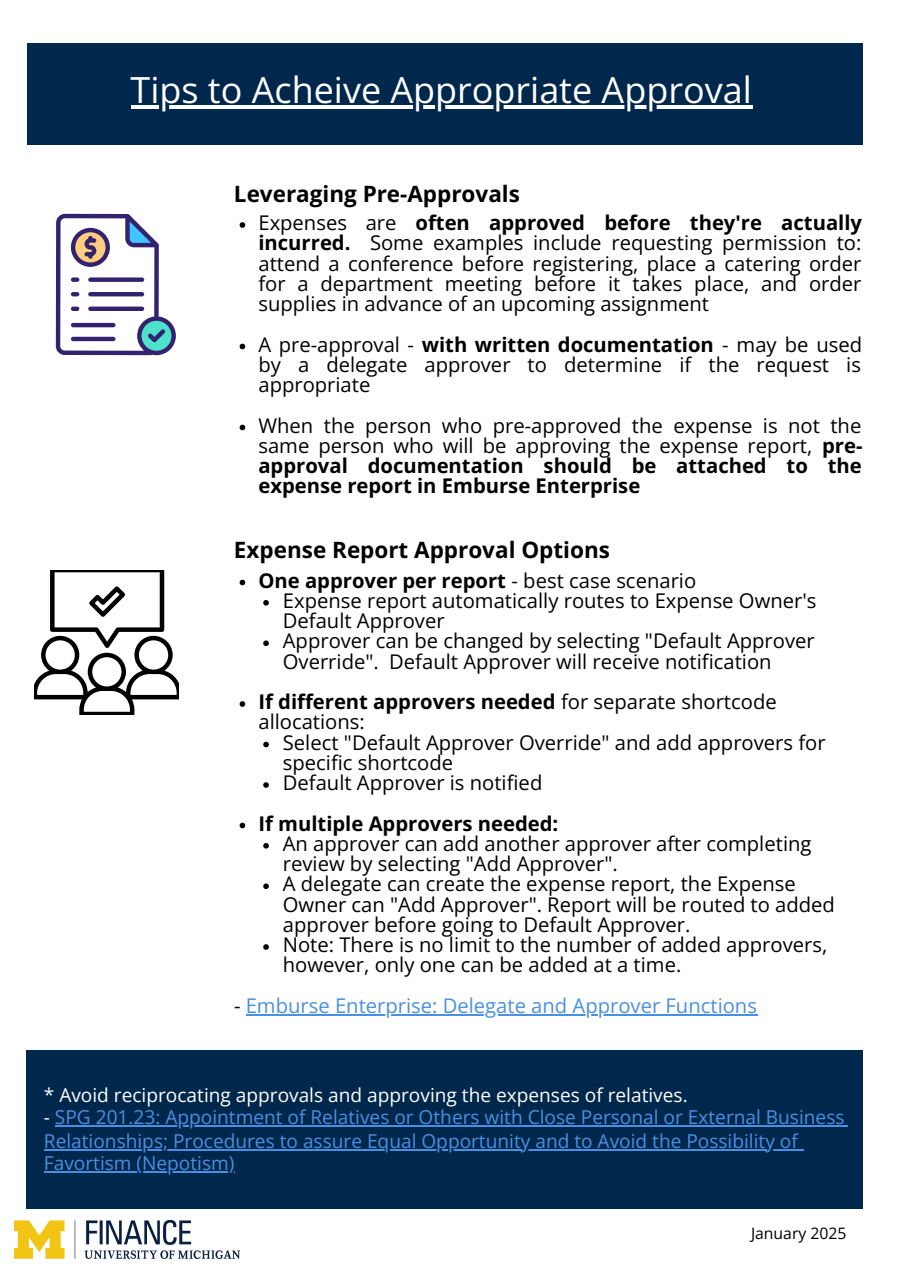
<style>
.page{position:relative;width:900px;height:1272px;background:#fff}
.page>*{position:absolute;margin:0;border:0;box-sizing:border-box;transform-origin:0 0}
.t1{font:36px "Open Sans";color:#fff}
.t2{font:700 22.5px "Open Sans";color:#000}
.t3{font:20.25px/20.2px "Open Sans";color:#000}
.t4{font:20.25px "Open Sans";color:#4a90e2}
.t5{font:700 20.25px "Open Sans";color:#000}
.t6{font:19.1px/23.1px "Open Sans";color:#4a90e2}
.t7{font:19.1px "Open Sans";color:#fff}
.t8{font:15.75px "Open Sans";color:#000}
.s1{font-weight:700}
.s2{color:#000}
.s3{color:#fff}
</style>
<div class="page">
<svg style="left:240px;top:222px;width:5px;height:6px"></svg>
<svg style="left:240px;top:344px;width:5px;height:5px"></svg>
<svg style="left:240px;top:425px;width:5px;height:5px"></svg>
<hr style="left:246px;top:1014px;width:512px;height:1px;background:#4a90e2">
<svg style="left:240px;top:580px;width:5px;height:5px"></svg>
<svg style="left:263px;top:600px;width:6px;height:6px"></svg>
<svg style="left:263px;top:640px;width:6px;height:6px"></svg>
<svg style="left:240px;top:701px;width:5px;height:6px"></svg>
<svg style="left:263px;top:742px;width:6px;height:5px"></svg>
<svg style="left:263px;top:782px;width:6px;height:6px"></svg>
<svg style="left:240px;top:823px;width:5px;height:5px"></svg>
<svg style="left:263px;top:843px;width:6px;height:6px"></svg>
<svg style="left:263px;top:883px;width:6px;height:6px"></svg>
<svg style="left:263px;top:944px;width:6px;height:6px"></svg>
<div style="left:26px;top:1050px;width:837px;height:159px;background:#00274c"></div>
<div style="left:27px;top:44px;width:836px;height:101px;background:#00274c"></div>
<hr style="left:131px;top:105px;width:622px;height:3px;background:#fff">
<svg style="left:35px;top:570px;width:144px;height:144px"></svg>
<hr style="left:55px;top:1125px;width:791px;height:1px;background:#4a90e2">
<hr style="left:44px;top:1149px;width:755px;height:1px;background:#4a90e2">
<hr style="left:44px;top:1171px;width:191px;height:2px;background:#4a90e2">
<svg style="left:56px;top:214px;width:120px;height:141px"></svg>
<img style="left:14px;top:1221px;width:225px;height:37px">
<h1 class="t1" style="left:131px;top:64px;width:623px">Tips to Acheive Appropriate Approval</h1>
<p class="t2" style="left:234px;top:178px;width:287px">Leveraging Pre-Approvals</p>
<p class="t3" style="left:258px;top:212px;width:605px;text-align:justify">Expenses are <span class="s1">often approved before they're actually incurred.</span> Some examples include requesting permission to: attend a conference before registering, place a catering order for a department meeting before it takes place, and order supplies in advance of an upcoming assignment</p>
<p class="t3" style="left:258px;top:334px;width:605px;text-align:justify">A pre-approval - <span class="s1">with written documentation</span> - may be used by a delegate approver to determine if the request is appropriate</p>
<p class="t3" style="left:258px;top:415px;width:606px;text-align:justify">When the person who pre-approved the expense is not the same person who will be approving the expense report, <span class="s1">pre&shy;approval documentation should be attached to the expense report in Emburse Enterprise</span></p>
<p class="t2" style="left:234px;top:534px;width:378px">Expense Report Approval Options</p>
<p class="t3" style="left:283px;top:570px;width:535px;text-indent:-24px"><span class="s1">One approver per report</span> - best case scenario<br>Expense report automatically routes to Expense Owner's Default Approver<br>Approver can be changed by selecting "Default Approver Override". Default Approver will receive notification</p>
<p class="t3" style="left:258px;top:691px;width:520px"><span class="s1">If different approvers needed</span> for separate shortcode allocations:</p>
<p class="t3" style="left:283px;top:732px;width:544px">Select "Default Approver Override" and add approvers for specific shortcode<br>Default Approver is notified</p>
<p class="t5" style="left:258px;top:809px;width:302px">If multiple Approvers needed:</p>
<p class="t3" style="left:283px;top:833px;width:554px">An approver can add another approver after completing review by selecting "Add Approver".<br>A delegate can create the expense report, the Expense Owner can "Add Approver". Report will be routed to added approver before going to Default Approver.<br>Note: There is no limit to the number of added approvers, however, only one can be added at a time.</p>
<p class="t4" style="left:234px;top:991px;width:525px"><span class="s2">-</span> Emburse Enterprise: Delegate and Approver Functions</p>
<p class="t7" style="left:44px;top:1081px;width:645px">* Avoid reciprocating approvals and approving the expenses of relatives.</p>
<p class="t6" style="left:44px;top:1105px;width:802px"><span class="s3">-</span> SPG 201.23: Appointment of Relatives or Others with Close Personal or External Business<br>Relationships; Procedures to assure Equal Opportunity and to Avoid the Possibility of<br>Favortism (Nepotism)</p>
<p class="t8" style="left:751px;top:1222px;width:97px">January 2025</p>
</div>
